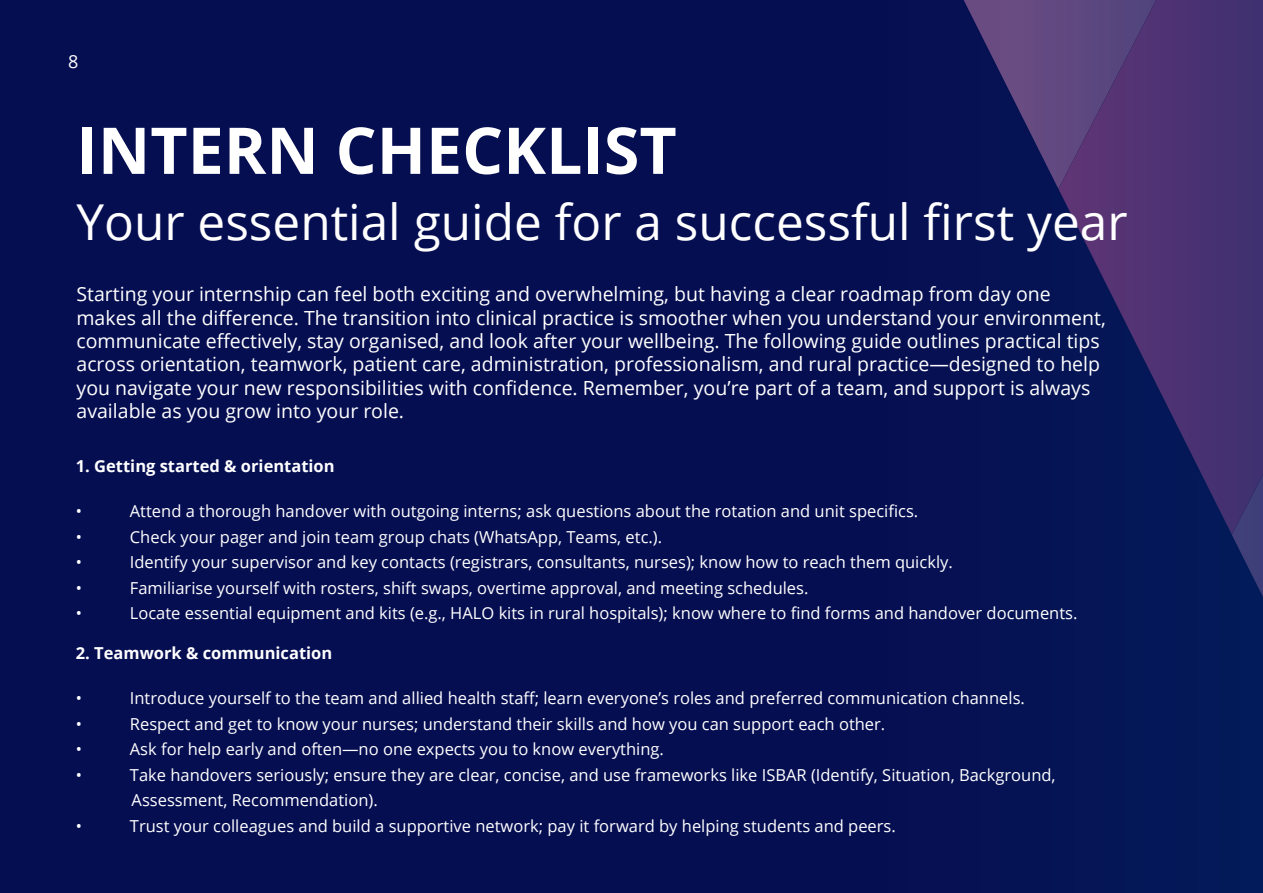
<style>
.page{position:relative;width:1263px;height:893px;background:#060e52}
.page>*{position:absolute;margin:0;border:0;box-sizing:border-box;transform-origin:0 0}
.t1{font:700 64.5px "Open Sans";color:#fff}
.t2{font:49.5px "Open Sans";color:#fff}
.t3{font:19.5px/23.4px "Open Sans";color:#fff}
.t4{font:18px "Open Sans";color:#fff}
.t5{font:16.5px/25.5px "Open Sans";color:#fff}
.t6{font:700 16.5px "Open Sans";color:#fff}
</style>
<div class="page">
<svg style="left:964px;top:0;width:299px;height:893px"></svg>
<svg style="left:1058px;top:0;width:205px;height:534px"></svg>
<p class="t4" style="left:68px;top:49px;width:12px">8</p>
<h1 class="t1" style="left:76px;top:105px;width:602px">INTERN CHECKLIST</h1>
<h2 class="t2" style="left:76px;top:188px;width:1052px">Your essential guide for a successful first year</h2>
<p class="t3" style="left:76px;top:282px;width:1031px">Starting your internship can feel both exciting and overwhelming, but having a clear roadmap from day one makes all the difference. The transition into clinical practice is smoother when you understand your environment, communicate effectively, stay organised, and look after your wellbeing. The following guide outlines practical tips across orientation, teamwork, patient care, administration, professionalism, and rural practice—designed to help you navigate your new responsibilities with confidence. Remember, you’re part of a team, and support is always available as you grow into your role.</p>
<p class="t6" style="left:76px;top:454px;width:260px">1. Getting started &amp; orientation</p>
<p class="t5" style="left:76px;top:498px;width:8px">•</p>
<p class="t5" style="left:130px;top:498px;width:790px">Attend a thorough handover with outgoing interns; ask questions about the rotation and unit specifics.</p>
<p class="t5" style="left:76px;top:524px;width:8px">•</p>
<p class="t5" style="left:130px;top:524px;width:534px">Check your pager and join team group chats (WhatsApp, Teams, etc.).</p>
<p class="t5" style="left:76px;top:549px;width:8px">•</p>
<p class="t5" style="left:130px;top:549px;width:824px">Identify your supervisor and key contacts (registrars, consultants, nurses); know how to reach them quickly.</p>
<p class="t5" style="left:76px;top:575px;width:8px">•</p>
<p class="t5" style="left:130px;top:575px;width:680px">Familiarise yourself with rosters, shift swaps, overtime approval, and meeting schedules.</p>
<p class="t5" style="left:76px;top:600px;width:8px">•</p>
<p class="t5" style="left:130px;top:600px;width:949px">Locate essential equipment and kits (e.g., HALO kits in rural hospitals); know where to find forms and handover documents.</p>
<p class="t6" style="left:76px;top:641px;width:258px">2. Teamwork &amp; communication</p>
<p class="t5" style="left:76px;top:685px;width:8px">•</p>
<p class="t5" style="left:130px;top:685px;width:896px">Introduce yourself to the team and allied health staff; learn everyone’s roles and preferred communication channels.</p>
<p class="t5" style="left:76px;top:710px;width:8px">•</p>
<p class="t5" style="left:130px;top:710px;width:757px">Respect and get to know your nurses; understand their skills and how you can support each other.</p>
<p class="t5" style="left:76px;top:736px;width:8px">•</p>
<p class="t5" style="left:130px;top:736px;width:536px">Ask for help early and often—no one expects you to know everything.</p>
<p class="t5" style="left:76px;top:761px;width:8px">•</p>
<p class="t5" style="left:130px;top:761px;width:927px">Take handovers seriously; ensure they are clear, concise, and use frameworks like ISBAR (Identify, Situation, Background,<br>Assessment, Recommendation).</p>
<p class="t5" style="left:76px;top:812px;width:8px">•</p>
<p class="t5" style="left:130px;top:812px;width:767px">Trust your colleagues and build a supportive network; pay it forward by helping students and peers.</p>
</div>
